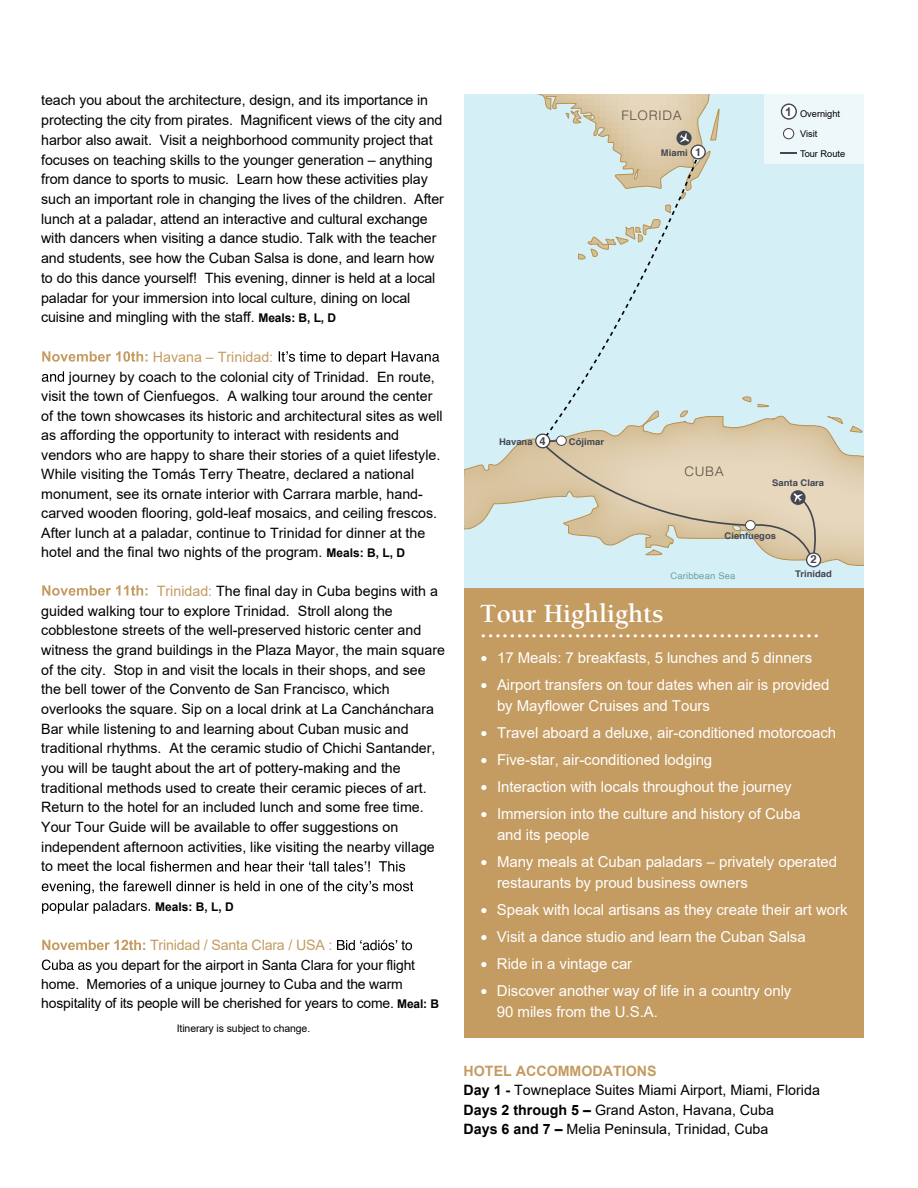
<style>
.page{position:relative;width:918px;height:1188px;background:#fff}
.page>*{position:absolute;margin:0;border:0;box-sizing:border-box;transform-origin:0 0}
.t1{font:700 27px "Berkeley Std";color:#fff}
.t2{font:15px/21px "Arial";letter-spacing:-.005em;color:#fff}
.t3{font:14.25px/19.6px "Arial";color:#000}
.t4{font:14.25px "Arial";letter-spacing:-.015em;color:#c49b61}
.t5{font:13.95px/19px "Arial";letter-spacing:-.015em;color:#000}
.t6{font:300 13.05px "Helvetica";letter-spacing:.04em;color:#5a5245}
.t7{font:700 12px "Arial";color:#000}
.t8{font:700 11.1px "Helvetica";color:#434750}
.t9{font:10.5px "Arial";letter-spacing:-.01em;color:#000}
.t10{font:9.3px/20px "Arial";color:#000}
.t11{font:700 9.15px "Helvetica";color:#434750}
.t12{font:9.15px "Helvetica";letter-spacing:.02em;color:#69a19b}
.s1{font-weight:700;font-size:12px}
.s2{color:#c49b61}
.s3{font-weight:700;font-size:12px;color:#434750}
.s4{font-family:"Lucida Grande"}
.s5{font-weight:700;color:#c49b61}
.s6{font-weight:700}
</style>
<div class="page">
<svg style="left:42px;top:351px;width:106px;height:11px"></svg>
<svg style="left:279px;top:351px;width:160px;height:14px"></svg>
<svg style="left:42px;top:371px;width:22px;height:11px"></svg>
<svg style="left:42px;top:585px;width:106px;height:11px"></svg>
<svg style="left:150px;top:861px;width:255px;height:11px"></svg>
<svg style="left:42px;top:881px;width:371px;height:13px"></svg>
<svg style="left:42px;top:901px;width:108px;height:13px"></svg>
<svg style="left:42px;top:940px;width:103px;height:10px"></svg>
<svg style="left:337px;top:940px;width:75px;height:10px"></svg>
<svg style="left:42px;top:960px;width:50px;height:10px"></svg>
<div style="left:465px;top:94px;width:11px;height:224px;background:#d5eff7"></div>
<div style="left:465px;top:409px;width:399px;height:179px;background:#d5eff7"></div>
<svg style="left:630px;top:583px;width:29px;height:5px"></svg>
<div style="left:465px;top:588px;width:399px;height:449px;background:#c49b61"></div>
<svg style="left:476px;top:94px;width:388px;height:473px;background:#d6e4e1"></svg>
<p class="t3" style="left:41px;top:90px;width:404px">teach you about the architecture, design, and its importance in protecting the city from pirates. Magnificent views of the city and harbor also await. Visit a neighborhood community project that focuses on teaching skills to the younger generation – anything from dance to sports to music. Learn how these activities play such an important role in changing the lives of the children. After lunch at a paladar, attend an interactive and cultural exchange with dancers when visiting a dance studio. Talk with the teacher and students, see how the Cuban Salsa is done, and learn how to do this dance yourself! This evening, dinner is held at a local paladar for your immersion into local culture, dining on local cuisine and mingling with the staff. <span class="s1">Meals: B, L, D</span></p>
<p class="t4" style="left:153px;top:347px;width:122px">Havana – Trinidad:</p>
<p class="t3" style="left:41px;top:367px;width:403px;text-indent:28px">journey by coach to the colonial city of Trinidad. En route, visit the town of Cienfuegos. A walking tour around the center of the town showcases its historic and architectural sites as well as affording the opportunity to interact with residents and vendors who are happy to share their stories of a quiet lifestyle.<br>While visiting the Tomás Terry Theatre, declared a national monument, see its ornate interior with Carrara marble, hand&shy;carved wooden flooring, gold-leaf mosaics, and ceiling frescos.<br>After lunch at a paladar, continue to Trinidad for dinner at the hotel and the final two nights of the program. <span class="s1">Meals: B, L, D</span></p>
<p class="t3" style="left:41px;top:581px;width:405px;text-indent:116px"><span class="s2">Trinidad:</span> The final day in Cuba begins with a guided walking tour to explore Trinidad. Stroll along the cobblestone streets of the well-preserved historic center and witness the grand buildings in the Plaza Mayor, the main square of the city. Stop in and visit the locals in their shops, and see the bell tower of the Convento de San Francisco, which overlooks the square. Sip on a local drink at La Canchánchara Bar while listening to and learning about Cuban music and traditional rhythms. At the ceramic studio of Chichi Santander, you will be taught about the art of pottery-making and the traditional methods used to create their ceramic pieces of art.<br>Return to the hotel for an included lunch and some free time.<br>Your Tour Guide will be available to offer suggestions on independent afternoon activities, like visiting the nearby village to meet the local</p>
<p class="t7" style="left:155px;top:898px;width:80px">Meals: B, L, D</p>
<p class="t4" style="left:150px;top:935px;width:184px">Trinidad / Santa Clara / USA :</p>
<p class="t5" style="left:41px;top:955px;width:399px;text-indent:55px">you depart for the airport in Santa Clara for your flight home. Memories of a unique journey to Cuba and the warm hospitality of its people will be cherished for years to come. <span class="s1">Meal: B</span></p>
<p class="t9" style="left:177px;top:1021px;width:135px">Itinerary is subject to change.</p>
<p class="t6" style="left:622px;top:107px;width:62px">FLORIDA</p>
<p class="t11" style="left:661px;top:145px;width:28px">Miami</p>
<p class="t8" style="left:695px;top:143px;width:8px">1</p>
<p class="t10" style="left:800px;top:104px;width:47px;text-indent:-15px"><span class="s3">1</span> Overnight<br>Visit<br>Tour Route</p>
<p class="t8" style="left:540px;top:432px;width:8px">4</p>
<p class="t11" style="left:499px;top:435px;width:35px">Havana</p>
<p class="t11" style="left:569px;top:434px;width:37px">Cójimar</p>
<p class="t6" style="left:685px;top:463px;width:41px">CUBA</p>
<p class="t11" style="left:772px;top:475px;width:53px">Santa Clara</p>
<p class="t11" style="left:725px;top:528px;width:53px">Cienfuegos</p>
<p class="t12" style="left:670px;top:569px;width:67px">Caribbean Sea</p>
<p class="t8" style="left:810px;top:551px;width:8px">2</p>
<p class="t11" style="left:795px;top:566px;width:38px">Trinidad</p>
<h1 class="t1" style="left:480px;top:599px;width:185px">Tour Highlights</h1>
<h1 class="t1" style="left:480px;top:614px;width:342px">...............................................</h1>
<p class="t2" style="left:480px;top:647px;width:334px"><span class="s4">•</span> 17 Meals: 7 breakfasts, 5 lunches and 5 dinners</p>
<p class="t2" style="left:497px;top:674px;width:334px;text-indent:-17px"><span class="s4">•</span> Airport transfers on tour dates when air is provided by Mayflower Cruises and Tours</p>
<p class="t2" style="left:480px;top:722px;width:358px"><span class="s4">•</span> Travel aboard a deluxe, air-conditioned motorcoach</p>
<p class="t2" style="left:480px;top:749px;width:234px"><span class="s4">•</span> Five-star, air-conditioned lodging</p>
<p class="t2" style="left:480px;top:776px;width:313px"><span class="s4">•</span> Interaction with locals throughout the journey</p>
<p class="t2" style="left:497px;top:803px;width:305px;text-indent:-17px"><span class="s4">•</span> Immersion into the culture and history of Cuba and its people</p>
<p class="t2" style="left:497px;top:851px;width:342px;text-indent:-17px"><span class="s4">•</span> Many meals at Cuban paladars – privately operated restaurants by proud business owners</p>
<p class="t2" style="left:480px;top:899px;width:369px"><span class="s4">•</span> Speak with local artisans as they create their art work</p>
<p class="t2" style="left:480px;top:926px;width:327px"><span class="s4">•</span> Visit a dance studio and learn the Cuban Salsa</p>
<p class="t2" style="left:480px;top:953px;width:154px"><span class="s4">•</span> Ride in a vintage car</p>
<p class="t2" style="left:497px;top:980px;width:296px;text-indent:-17px"><span class="s4">•</span> Discover another way of life in a country only<br>90 miles from the U.S.A.</p>
<p class="t3" style="left:464px;top:1061px;width:358px"><span class="s5">HOTEL ACCOMMODATIONS<br></span><span class="s6">Day 1 -</span> Towneplace Suites Miami Airport, Miami, Florida <span class="s6">Days 2 through 5 –</span> Grand Aston, Havana, Cuba<br><span class="s6">Days 6 and 7 –</span> Melia Peninsula, Trinidad, Cuba</p>
</div>
